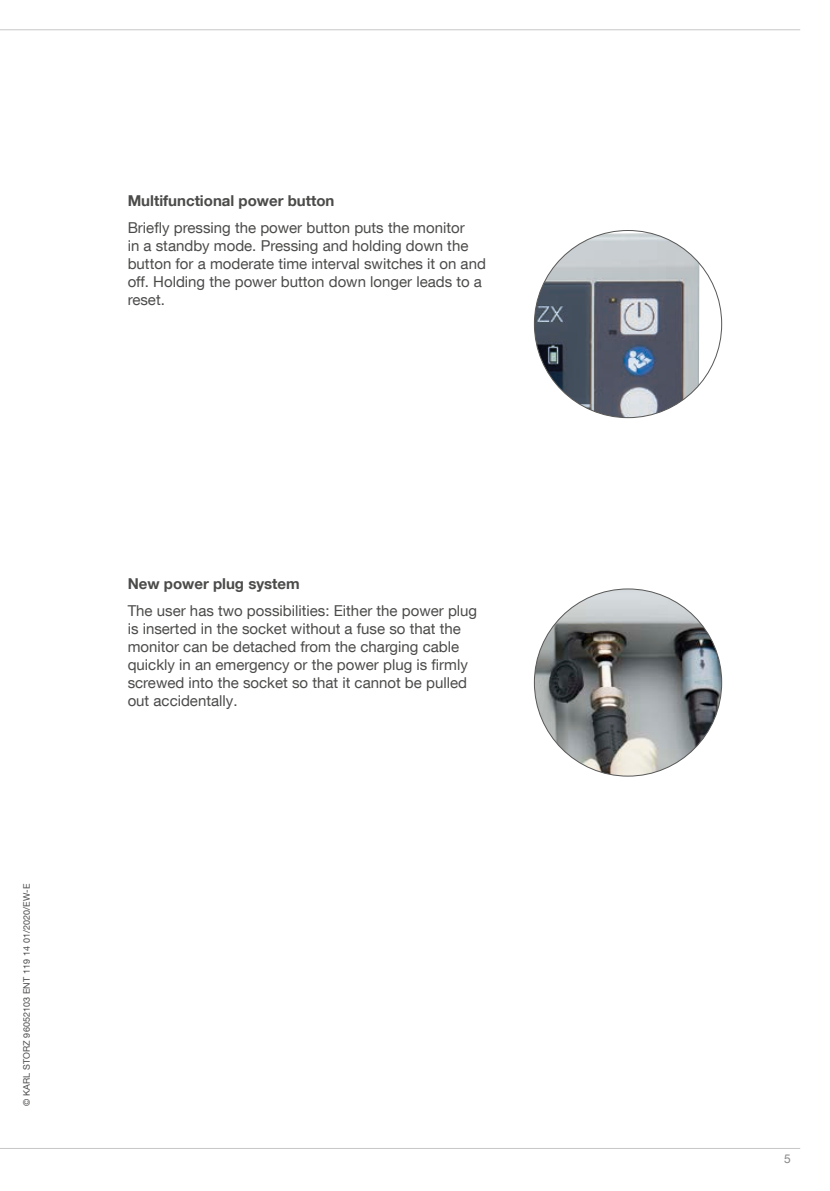
<style>
.page{position:relative;width:830px;height:1191px;background:#fff}
.page>*{position:absolute;margin:0;border:0;box-sizing:border-box;transform-origin:0 0}
.t1{font:15px/18px "KS Helvetica Neue";color:#4b4b4a}
.t2{font:700 15px "KS Helvetica Neue";color:#4b4b4a}
.t3{font:12px "KS Helvetica Neue";color:#878787}
.t4{font:9px "KS Helvetica Neue";letter-spacing:.01em;color:#4b4b4a}
</style>
<div class="page">
<hr style="left:0;top:29px;width:799px;height:1px;background:#c7c7c6">
<hr style="left:0;top:1148px;width:799px;height:1px;background:#c7c7c6">
<img style="left:535px;top:233px;width:164px;height:185px">
<img style="left:534px;top:589px;width:187px;height:187px;border-radius:94px">
<p class="t2" style="left:128px;top:191px;width:208px">Multifunctional power button</p>
<p class="t1" style="left:128px;top:218px;width:359px">Briefly pressing the power button puts the monitor<br>in a standby mode. Pressing and holding down the button for a moderate time interval switches it on and off. Holding the power button down longer leads to a reset.</p>
<p class="t4" style="left:21px;top:1106px;width:224px;rotate:-90deg">© KARL STORZ 96052103 ENT 119 14 01/2020/EW-E</p>
<p class="t2" style="left:128px;top:574px;width:173px">New power plug system</p>
<p class="t1" style="left:128px;top:601px;width:351px">The user has two possibilities: Either the power plug is inserted in the socket without a fuse so that the monitor can be detached from the charging cable quickly in an emergency or the power plug is firmly screwed into the socket so that it cannot be pulled out accidentally.</p>
<p class="t3" style="left:783px;top:1151px;width:8px">5</p>
</div>
